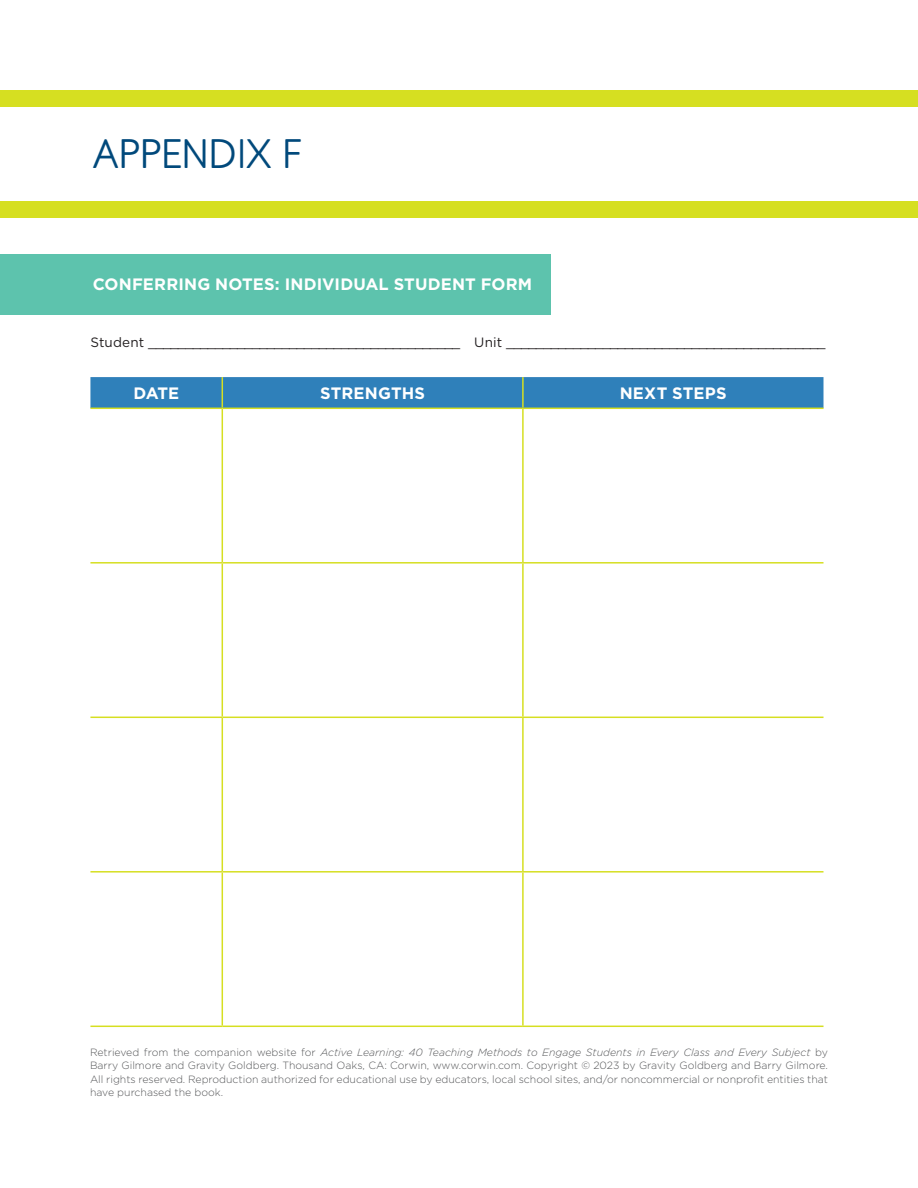
<style>
.page{position:relative;width:918px;height:1188px;background:#fff}
.page>*{position:absolute;margin:0;border:0;box-sizing:border-box;transform-origin:0 0}
.FM_header{font:700 45px "Beo";letter-spacing:.025em;color:#01497b}
.table_header{font:700 16.5px "Gotham";letter-spacing:.01em;color:#fff}
.table_text_center{font:13.5px "Gotham";letter-spacing:.01em;color:#231f20}
.Photo_credit{font:300 10.5px/13.5px "Gotham";color:#57585a;text-align:justify}
.s1{font-style:italic}
</style>
<div class="page">
<div style="left:0;top:201px;width:918px;height:17px;background:#d6df21"></div>
<div style="left:0;top:90px;width:918px;height:16px;background:#d6df21"></div>
<div style="left:0;top:254px;width:550px;height:61px;background:#5dc3ad"></div>
<div style="left:90px;top:377px;width:734px;height:31px;background:#2f80ba"></div>
<svg style="left:90px;top:564px;width:734px;height:462px"></svg>
<hr style="left:222px;top:377px;width:1px;height:31px;background:#d6df21">
<hr style="left:522px;top:377px;width:2px;height:31px;background:#d6df21">
<hr style="left:90px;top:408px;width:132px;height:1px;background:#d6df21">
<hr style="left:222px;top:408px;width:301px;height:1px;background:#d6df21">
<hr style="left:222px;top:409px;width:1px;height:153px;background:#d6df21">
<hr style="left:523px;top:408px;width:301px;height:1px;background:#d6df21">
<hr style="left:522px;top:409px;width:2px;height:153px;background:#d6df21">
<hr style="left:90px;top:562px;width:132px;height:2px;background:#d6df21">
<hr style="left:222px;top:562px;width:301px;height:2px;background:#d6df21">
<hr style="left:222px;top:564px;width:1px;height:153px;background:#d6df21">
<hr style="left:523px;top:562px;width:301px;height:2px;background:#d6df21">
<hr style="left:522px;top:564px;width:2px;height:153px;background:#d6df21">
<hr style="left:90px;top:717px;width:132px;height:1px;background:#d6df21">
<hr style="left:222px;top:717px;width:301px;height:1px;background:#d6df21">
<hr style="left:222px;top:718px;width:1px;height:153px;background:#d6df21">
<hr style="left:523px;top:717px;width:301px;height:1px;background:#d6df21">
<hr style="left:522px;top:718px;width:2px;height:153px;background:#d6df21">
<hr style="left:90px;top:871px;width:132px;height:2px;background:#d6df21">
<hr style="left:222px;top:871px;width:301px;height:2px;background:#d6df21">
<hr style="left:222px;top:873px;width:1px;height:153px;background:#d6df21">
<hr style="left:523px;top:871px;width:301px;height:2px;background:#d6df21">
<hr style="left:522px;top:873px;width:2px;height:153px;background:#d6df21">
<hr style="left:90px;top:1026px;width:132px;height:1px;background:#d6df21">
<hr style="left:222px;top:1026px;width:301px;height:1px;background:#d6df21">
<hr style="left:523px;top:1026px;width:301px;height:1px;background:#d6df21">
<p class="FM_header" style="left:93px;top:127px;width:210px">APPENDIX F</p>
<p class="table_header" style="left:93px;top:273px;width:441px">CONFERRING NOTES: INDIVIDUAL STUDENT FORM</p>
<p class="table_text_center" style="left:90px;top:334px;width:737px">Student __________________________________________ Unit ___________________________________________</p>
<p class="table_header" style="left:133px;top:383px;width:47px">DATE</p>
<p class="table_header" style="left:320px;top:383px;width:106px">STRENGTHS</p>
<p class="table_header" style="left:620px;top:383px;width:109px">NEXT STEPS</p>
<p class="Photo_credit" style="left:90px;top:1045px;width:740px">Retrieved from the companion website for <span class="s1">Active Learning: 40 Teaching Methods to Engage Students in Every Class and Every Subject</span> by Barry Gilmore and Gravity Goldberg. Thousand Oaks, CA: Corwin, www.corwin.com. Copyright © 2023 by Gravity Goldberg and Barry Gilmore.<br>All rights reserved. Reproduction authorized for educational use by educators, local school sites, and/or noncommercial or nonprofit entities that have purchased the book.</p>
</div>
